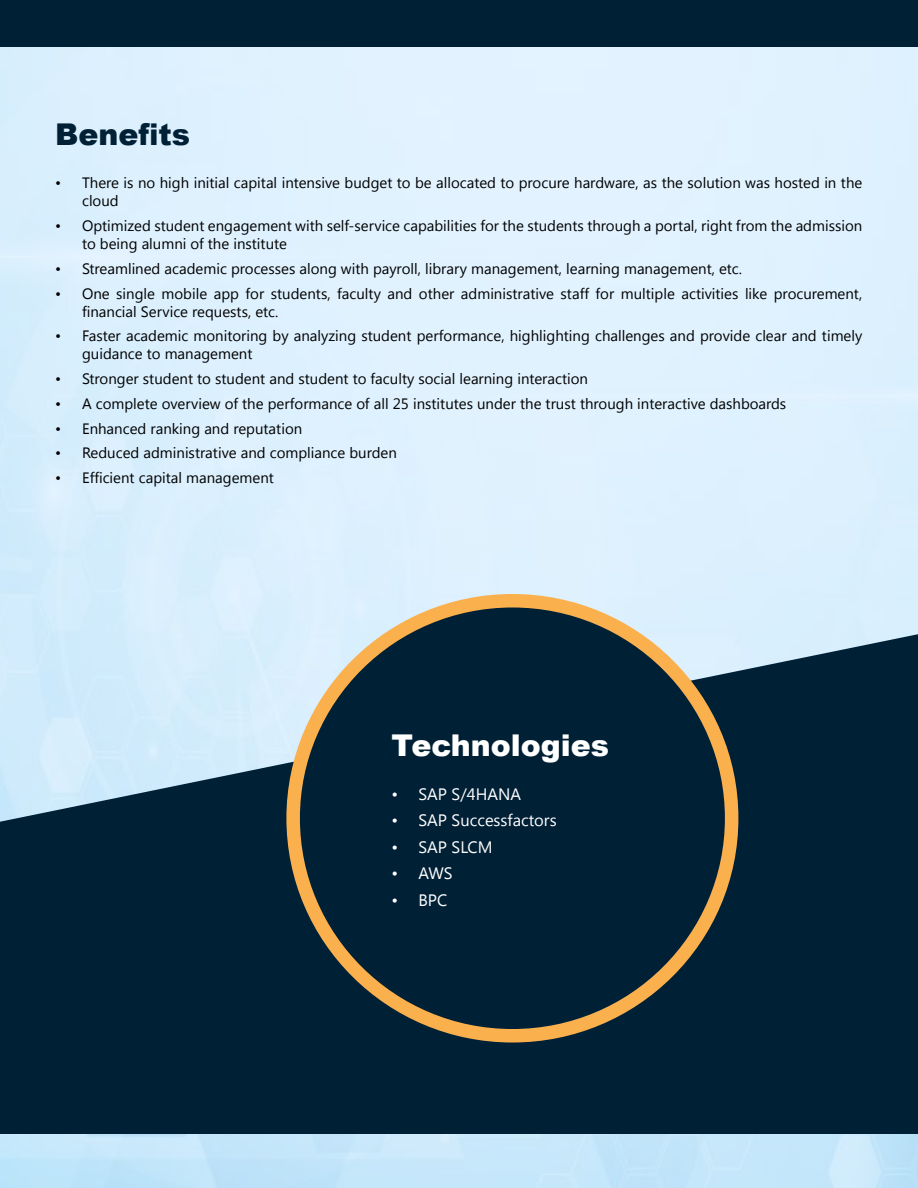
<style>
.page{position:relative;width:918px;height:1188px;background:#daeeff}
.page>*{position:absolute;margin:0;border:0;box-sizing:border-box;transform-origin:0 0}
.t1{font:900 30px "Arial";color:#fff}
.t2{font:900 30px "Arial";color:#002036}
.t3{font:16.5px "Segoe UI";color:#fff}
.t4{font:15px/18px "Segoe UI";color:#000}
</style>
<div class="page">
<div style="left:0;top:1097px;width:918px;height:37px;background:#002036"></div>
<div style="left:0;top:0;width:918px;height:46px;background:#002036"></div>
<svg style="left:0;top:634px;width:918px;height:463px;fill:#002036"></svg>
<div style="left:293px;top:601px;width:439px;height:435px;background:#002036;border-radius:50%"></div>
<div style="left:286px;top:594px;width:452px;height:449px;border:14px solid #fbb04e;border-radius:50%"></div>
<h1 class="t2" style="left:55px;top:113px;width:137px">Benefits</h1>
<p class="t4" style="left:82px;top:173px;width:782px;text-indent:-27px">• There is no high initial capital intensive budget to be allocated to procure hardware, as the solution was hosted in the cloud</p>
<p class="t4" style="left:82px;top:216px;width:782px;text-indent:-27px">• Optimized student engagement with self-service capabilities for the students through a portal, right from the admission to being alumni of the institute</p>
<p class="t4" style="left:55px;top:259px;width:688px">• Streamlined academic processes along with payroll, library management, learning management, etc.</p>
<p class="t4" style="left:82px;top:284px;width:782px;text-indent:-27px">• One single mobile app for students, faculty and other administrative staff for multiple activities like procurement, financial Service requests, etc.</p>
<p class="t4" style="left:82px;top:326px;width:782px;text-indent:-27px">• Faster academic monitoring by analyzing student performance, highlighting challenges and provide clear and timely guidance to management</p>
<p class="t4" style="left:55px;top:369px;width:535px">• Stronger student to student and student to faculty social learning interaction</p>
<p class="t4" style="left:55px;top:394px;width:733px">• A complete overview of the performance of all 25 institutes under the trust through interactive dashboards</p>
<p class="t4" style="left:55px;top:419px;width:249px">• Enhanced ranking and reputation</p>
<p class="t4" style="left:55px;top:443px;width:343px">• Reduced administrative and compliance burden</p>
<p class="t4" style="left:55px;top:468px;width:220px">• Efficient capital management</p>
<h1 class="t1" style="left:392px;top:724px;width:219px">Technologies</h1>
<p class="t3" style="left:392px;top:782px;width:131px">• SAP S/4HANA</p>
<p class="t3" style="left:392px;top:809px;width:167px">• SAP Successfactors</p>
<p class="t3" style="left:392px;top:835px;width:103px">• SAP SLCM</p>
<p class="t3" style="left:392px;top:862px;width:63px">• AWS</p>
<p class="t3" style="left:392px;top:889px;width:57px">• BPC</p>
</div>
